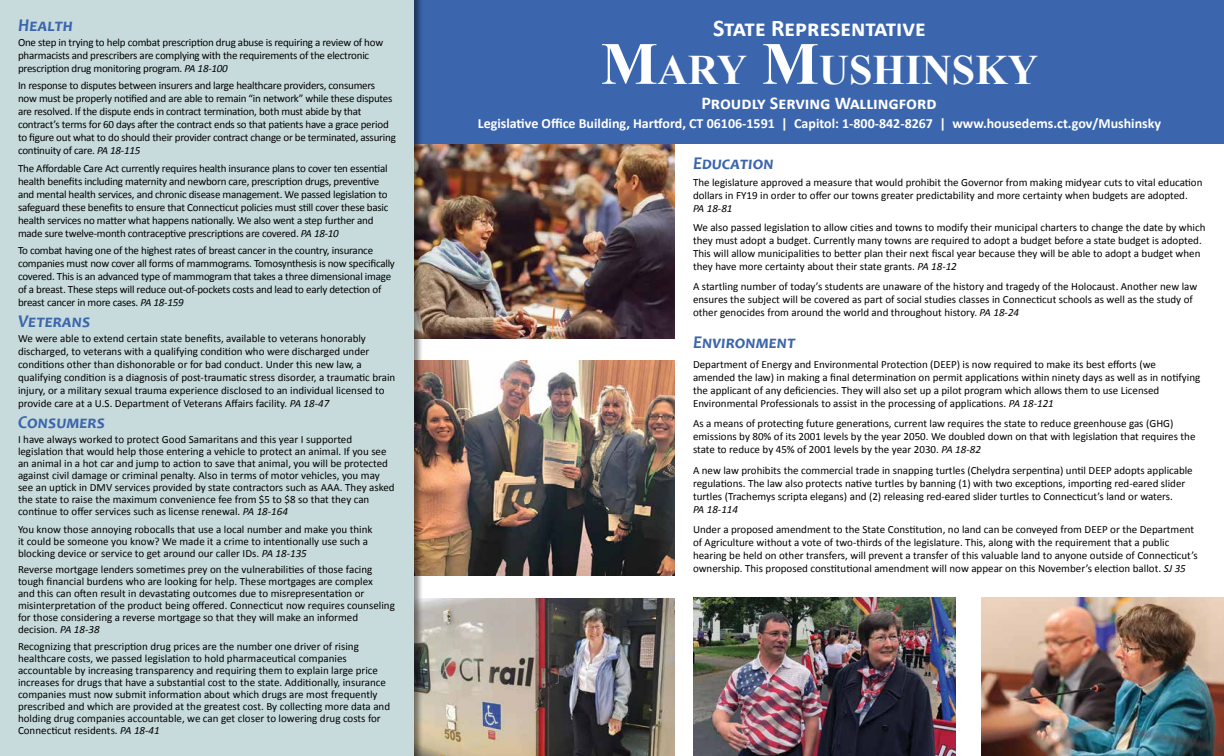
<style>
.page{position:relative;width:1224px;height:756px;background:#fff}
.page>*{position:absolute;margin:0;border:0;box-sizing:border-box;transform-origin:0 0}
.t1{font:700 60px "Times New Roman";color:#fff}
.t2{font:700 42px "Times New Roman";color:#fff}
.t3{font:700 24px "Calibri";color:#fff}
.t4{font:italic 700 18px "Candara";color:#3b65ad}
.t5{font:700 18px "Calibri";color:#fff}
.t6{font:700 14px "Calibri";color:#fff}
.t7{font:11px/13px "Calibri";color:#000}
.t8{font:11px/13px "Calibri";letter-spacing:-.02em;color:#000}
.t9{font:italic 11px "Calibri";color:#000}
.s1{font-style:italic}
.s2{font-size:60px}
</style>
<div class="page">
<img style="left:424px;top:144px;width:251px;height:194px">
<div style="left:414px;top:0;width:810px;height:144px;background:#3b65ad"></div>
<img style="left:424px;top:360px;width:251px;height:216px">
<img style="left:424px;top:599px;width:251px;height:157px">
<img style="left:693px;top:598px;width:263px;height:158px">
<img style="left:982px;top:597px;width:242px;height:159px">
<div style="left:0;top:0;width:424px;height:756px;background:#000;opacity:.47"></div>
<div style="left:0;top:0;width:414px;height:756px;background:#c8dbdc"></div>
<h3 class="t4" style="left:18px;top:14px;width:56px">Health</h3>
<p class="t8" style="left:18px;top:35px;width:367px">One step in trying to help combat prescription drug abuse is requiring a review of how pharmacists and prescribers are complying with the requirements of the electronic prescription drug monitoring program. <span class="s1">PA 18-100</span></p>
<p class="t8" style="left:18px;top:79px;width:379px">In response to disputes between insurers and large healthcare providers, consumers now must be properly notified and are able to remain “in network” while these disputes are resolved. If the dispute ends in contract termination, both must abide by that contract’s terms for 60 days after the contract ends so that patients have a grace period to figure out what to do should their provider contract change or be terminated, assuring continuity of care. <span class="s1">PA 18-115</span></p>
<p class="t8" style="left:18px;top:161px;width:372px">The Affordable Care Act currently requires health insurance plans to cover ten essential health benefits including maternity and newborn care, prescription drugs, preventive and mental health services, and chronic disease management. We passed legislation to safeguard these benefits to ensure that Connecticut policies must still cover these basic health services no matter what happens nationally. We also went a step further and made sure twelve-month contraceptive prescriptions are covered. <span class="s1">PA 18-10</span></p>
<p class="t8" style="left:18px;top:244px;width:378px">To combat having one of the highest rates of breast cancer in the country, insurance companies must now cover all forms of mammograms. Tomosynthesis is now specifically covered. This is an advanced type of mammogram that takes a three dimensional image of a breast. These steps will reduce out-of-pockets costs and lead to early detection of breast cancer in more cases. <span class="s1">PA 18-159</span></p>
<h3 class="t4" style="left:18px;top:310px;width:74px">Veterans</h3>
<p class="t7" style="left:18px;top:332px;width:379px">We were able to extend certain state benefits, available to veterans honorably discharged, to veterans with a qualifying condition who were discharged under conditions other than dishonorable or for bad conduct. Under this new law, a qualifying condition is a diagnosis of post-traumatic stress disorder, a traumatic brain injury, or a military sexual trauma experience disclosed to an individual licensed to provide care at a U.S. Department of Veterans Affairs facility. <span class="s1">PA 18-47</span></p>
<h3 class="t4" style="left:18px;top:411px;width:88px">Consumers</h3>
<p class="t7" style="left:18px;top:433px;width:378px;line-height:12px">I have always worked to protect Good Samaritans and this year I supported legislation that would help those entering a vehicle to protect an animal. If you see an animal in a hot car and jump to action to save that animal, you will be protected against civil damage or criminal penalty. Also in terms of motor vehicles, you may see an uptick in DMV services provided by state contractors such as AAA. They asked the state to raise the maximum convenience fee from $5 to $8 so that they can continue to offer services such as license renewal. <span class="s1">PA 18-164</span></p>
<p class="t7" style="left:18px;top:523px;width:356px;line-height:12px">You know those annoying robocalls that use a local number and make you think it could be someone you know? We made it a crime to intentionally use such a blocking device or service to get around our caller IDs. <span class="s1">PA 18-135</span></p>
<p class="t7" style="left:18px;top:563px;width:378px;line-height:12px">Reverse mortgage lenders sometimes prey on the vulnerabilities of those facing tough financial burdens who are looking for help. These mortgages are complex<br>and this can often result in devastating outcomes due to misrepresentation or misinterpretation of the product being offered. Connecticut now requires counseling for those considering a reverse mortgage so that they will make an informed decision. <span class="s1">PA 18-38</span></p>
<p class="t7" style="left:18px;top:640px;width:374px;line-height:12px">Recognizing that prescription drug prices are the number one driver of rising healthcare costs, we passed legislation to hold pharmaceutical companies accountable by increasing transparency and requiring them to explain large price increases for drugs that have a substantial cost to the state. Additionally, insurance companies must now submit information about which drugs are most frequently prescribed and which are provided at the greatest cost. By collecting more data and holding drug companies accountable, we can get closer to lowering drug costs for Connecticut residents. <span class="s1">PA 18-41</span></p>
<h3 class="t3" style="left:713px;top:13px;width:214px">State Representative</h3>
<h2 class="t2" style="left:658px;top:41px;width:382px">ARY <span class="s2">M</span>USHINSKY</h2>
<p class="t6" style="left:478px;top:114px;width:685px">Legislative Office Building, Hartford, CT 06106-1591 | Capitol: 1-800-842-8267 | www.housedems.ct.gov/Mushinsky</p>
<h1 class="t1" style="left:601px;top:22px;width:58px">M</h1>
<h3 class="t5" style="left:701px;top:91px;width:237px">Proudly Serving Wallingford</h3>
<h3 class="t4" style="left:693px;top:152px;width:82px">Education</h3>
<p class="t7" style="left:693px;top:176px;width:511px">The legislature approved a measure that would prohibit the Governor from making midyear cuts to vital education dollars in FY19 in order to offer our towns greater predictability and more certainty when budgets are adopted.</p>
<p class="t9" style="left:693px;top:201px;width:41px">PA 18-81</p>
<p class="t7" style="left:693px;top:221px;width:514px">We also passed legislation to allow cities and towns to modify their municipal charters to change the date by which they must adopt a budget. Currently many towns are required to adopt a budget before a state budget is adopted.<br>This will allow municipalities to better plan their next fiscal year because they will be able to adopt a budget when they have more certainty about their state grants. <span class="s1">PA 18-12</span></p>
<p class="t7" style="left:693px;top:280px;width:506px">A startling number of today’s students are unaware of the history and tragedy of the Holocaust. Another new law ensures the subject will be covered as part of social studies classes in Connecticut schools as well as the study of other genocides from around the world and throughout history. <span class="s1">PA 18-24</span></p>
<h3 class="t4" style="left:693px;top:331px;width:104px">Environment</h3>
<p class="t7" style="left:693px;top:358px;width:509px">Department of Energy and Environmental Protection (DEEP) is now required to make its best efforts (we amended the law) in making a final determination on permit applications within ninety days as well as in notifying the applicant of any deficiencies. They will also set up a pilot program which allows them to use Licensed Environmental Professionals to assist in the processing of applications. <span class="s1">PA 18-121</span></p>
<p class="t7" style="left:693px;top:417px;width:504px">As a means of protecting future generations, current law requires the state to reduce greenhouse gas (GHG) emissions by 80% of its 2001 levels by the year 2050. We doubled down on that with legislation that requires the state to reduce by 45% of 2001 levels by the year 2030. <span class="s1">PA 18-82</span></p>
<p class="t7" style="left:693px;top:464px;width:501px">A new law prohibits the commercial trade in snapping turtles (Chelydra serpentina) until DEEP adopts applicable regulations. The law also protects native turtles by banning (1) with two exceptions, importing red-eared slider turtles (Trachemys scripta elegans) and (2) releasing red-eared slider turtles to Connecticut’s land or waters.</p>
<p class="t9" style="left:693px;top:502px;width:47px">PA 18-114</p>
<p class="t7" style="left:693px;top:523px;width:506px">Under a proposed amendment to the State Constitution, no land can be conveyed from DEEP or the Department of Agriculture without a vote of two-thirds of the legislature. This, along with the requirement that a public hearing be held on other transfers, will prevent a transfer of this valuable land to anyone outside of Connecticut’s ownership. This proposed constitutional amendment will now appear on this November’s election ballot. <span class="s1">SJ 35</span></p>
</div>
